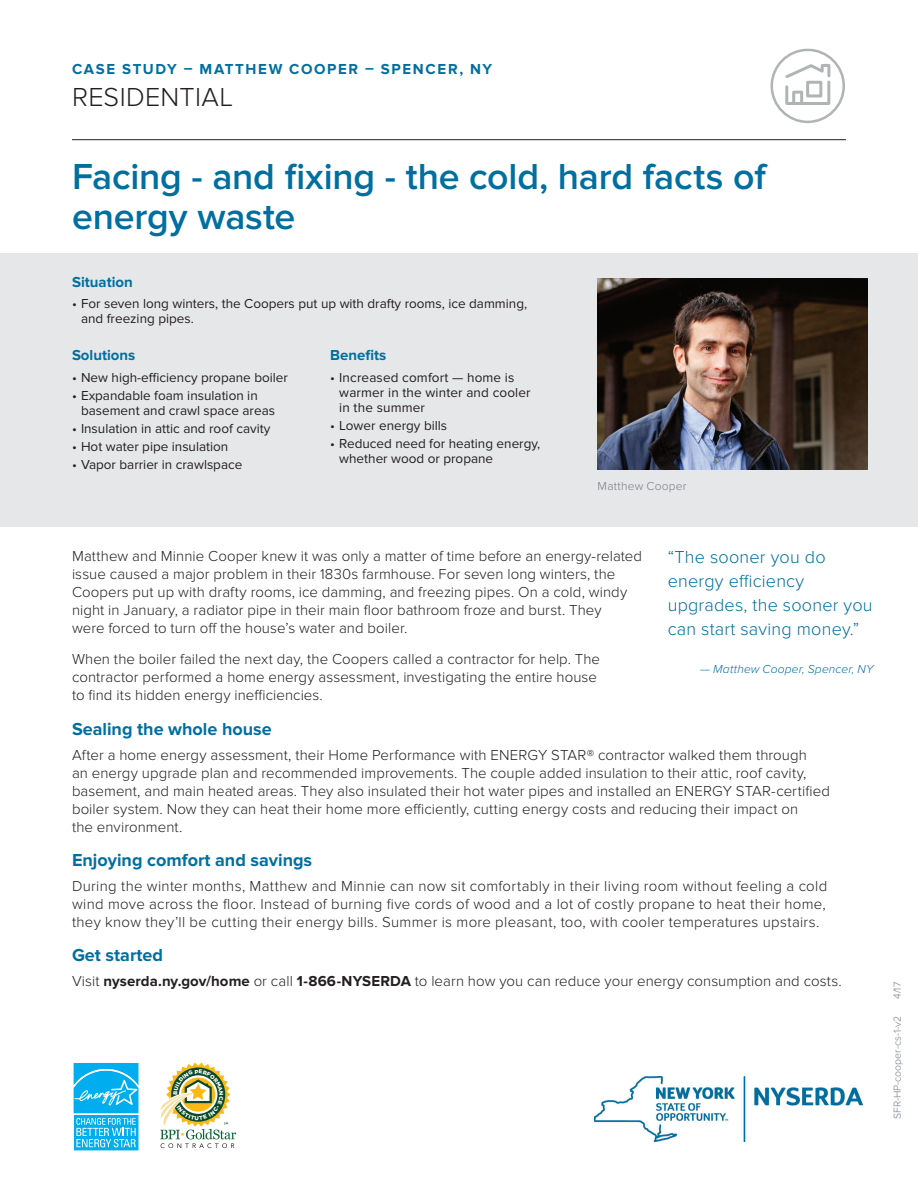
<style>
.page{position:relative;width:918px;height:1188px;background:#fff}
.page>*{position:absolute;margin:0;border:0;box-sizing:border-box;transform-origin:0 0}
.Header_1_-_Title{font:600 37.5px/40.5px "Proxima Nova";letter-spacing:-.005em;color:#006fa0}
.Program_Area{font:300 27px "Proxima Nova";letter-spacing:.01em;color:#231f20}
.Quote_No_Box{font:300 18px/24px "Proxima Nova";letter-spacing:.01em;color:#006fa0}
.body_copy{font:700 18px "Proxima Nova";color:#006fa0}
.Header_2_-_Subhead{font:700 18px "Proxima Nova";color:#006fa0}
.body_copy-2{font:300 15px/18px "Proxima Nova";letter-spacing:.005em;color:#231f20}
.Type_of_Document{font:700 15px "Proxima Nova";letter-spacing:.11em;color:#006fa0}
.Header_2_-_Subhead-2{font:700 15px "Proxima Nova";color:#006fa0}
.t1{font:13.5px/15px "Proxima Nova";color:#231f20}
.Quote_Byline{font:italic 300 12px "Proxima Nova";letter-spacing:.01em;color:#006fa0}
.Photo_Caption{font:300 12px "Proxima Nova";letter-spacing:.02em;color:#787d83}
.t2{font:300 10.5px "Proxima Nova";color:#787d83}
.s1{font-weight:700}
</style>
<div class="page">
<div style="left:0;top:254px;width:918px;height:273px;background:#e6e7e9"></div>
<svg style="left:770px;top:49px;width:75px;height:74px"></svg>
<img style="left:594px;top:1077px;width:269px;height:64px">
<img style="left:598px;top:278px;width:270px;height:191px">
<hr style="left:72px;top:139px;width:774px;height:1px;background:#231f20">
<div style="left:72px;top:1061px;width:68px;height:54px;background:#f7fcfe"></div>
<svg style="left:73px;top:1063px;width:66px;height:88px"></svg>
<svg style="left:160px;top:1063px;width:76px;height:85px"></svg>
<p class="Type_of_Document" style="left:72px;top:60px;width:422px">CASE STUDY – MATTHEW COOPER – SPENCER, NY</p>
<p class="Program_Area" style="left:72px;top:81px;width:162px">RESIDENTIAL</p>
<p class="Header_1_-_Title" style="left:72px;top:157px;width:695px">Facing - and fixing - the cold, hard facts of energy waste</p>
<p class="Header_2_-_Subhead-2" style="left:72px;top:273px;width:62px">Situation</p>
<p class="t1" style="left:81px;top:297px;width:448px;text-indent:-9px">• For seven long winters, the Coopers put up with drafty rooms, ice damming, and freezing pipes.</p>
<p class="Header_2_-_Subhead-2" style="left:72px;top:346px;width:65px">Solutions</p>
<p class="t1" style="left:72px;top:370px;width:217px">• New high-efficiency propane boiler</p>
<p class="t1" style="left:81px;top:388px;width:196px;text-indent:-9px">• Expandable foam insulation in basement and crawl space areas</p>
<p class="t1" style="left:72px;top:421px;width:200px">• Insulation in attic and roof cavity</p>
<p class="t1" style="left:72px;top:439px;width:158px">• Hot water pipe insulation</p>
<p class="t1" style="left:72px;top:457px;width:172px">• Vapor barrier in crawlspace</p>
<p class="Header_2_-_Subhead-2" style="left:330px;top:346px;width:58px">Benefits</p>
<p class="t1" style="left:339px;top:370px;width:193px;text-indent:-9px">• Increased comfort — home is warmer in the winter and cooler in the summer</p>
<p class="t1" style="left:330px;top:418px;width:118px">• Lower energy bills</p>
<p class="t1" style="left:339px;top:436px;width:203px;text-indent:-9px">• Reduced need for heating energy, whether wood or propane</p>
<p class="Photo_Caption" style="left:598px;top:479px;width:91px">Matthew Cooper</p>
<p class="body_copy-2" style="left:72px;top:547px;width:572px">Matthew and Minnie Cooper knew it was only a matter of time before an energy-related issue caused a major problem in their 1830s farmhouse. For seven long winters, the Coopers put up with drafty rooms, ice damming, and freezing pipes. On a cold, windy night in January, a radiator pipe in their main floor bathroom froze and burst. They<br>were forced to turn off the house’s water and boiler.</p>
<p class="body_copy-2" style="left:72px;top:651px;width:530px">When the boiler failed the next day, the Coopers called a contractor for help. The contractor performed a home energy assessment, investigating the entire house to find its hidden energy inefficiencies.</p>
<p class="body_copy" style="left:72px;top:718px;width:201px">Sealing the whole house</p>
<p class="body_copy-2" style="left:72px;top:746px;width:759px">After a home energy assessment, their Home Performance with ENERGY STAR® contractor walked them through<br>an energy upgrade plan and recommended improvements. The couple added insulation to their attic, roof cavity, basement, and main heated areas. They also insulated their hot water pipes and installed an ENERGY STAR-certified boiler system. Now they can heat their home more efficiently, cutting energy costs and reducing their impact on<br>the environment.</p>
<p class="body_copy" style="left:72px;top:850px;width:242px">Enjoying comfort and savings</p>
<p class="body_copy-2" style="left:72px;top:877px;width:757px;text-align:justify">During the winter months, Matthew and Minnie can now sit comfortably in their living room without feeling a cold wind move across the floor. Instead of burning five cords of wood and a lot of costly propane to heat their home, they know they’ll be cutting their energy bills. Summer is more pleasant, too, with cooler temperatures upstairs.</p>
<p class="Header_2_-_Subhead" style="left:72px;top:945px;width:93px">Get started</p>
<p class="body_copy-2" style="left:72px;top:972px;width:771px">Visit <span class="s1">nyserda.ny.gov/home</span> or call <span class="s1">1-866-NYSERDA</span> to learn how you can reduce your energy consumption and costs.</p>
<p class="Quote_No_Box" style="left:668px;top:545px;width:206px">“The sooner you do energy efficiency upgrades, the sooner you can start saving money.”</p>
<p class="Quote_Byline" style="left:700px;top:663px;width:175px">— Matthew Cooper, Spencer, NY</p>
<p class="t2" style="left:891px;top:999px;width:19px;rotate:-90deg">4/17</p>
<p class="t2" style="left:891px;top:1119px;width:105px;rotate:-90deg">SFR-HP-cooper-cs-1-v2</p>
</div>
